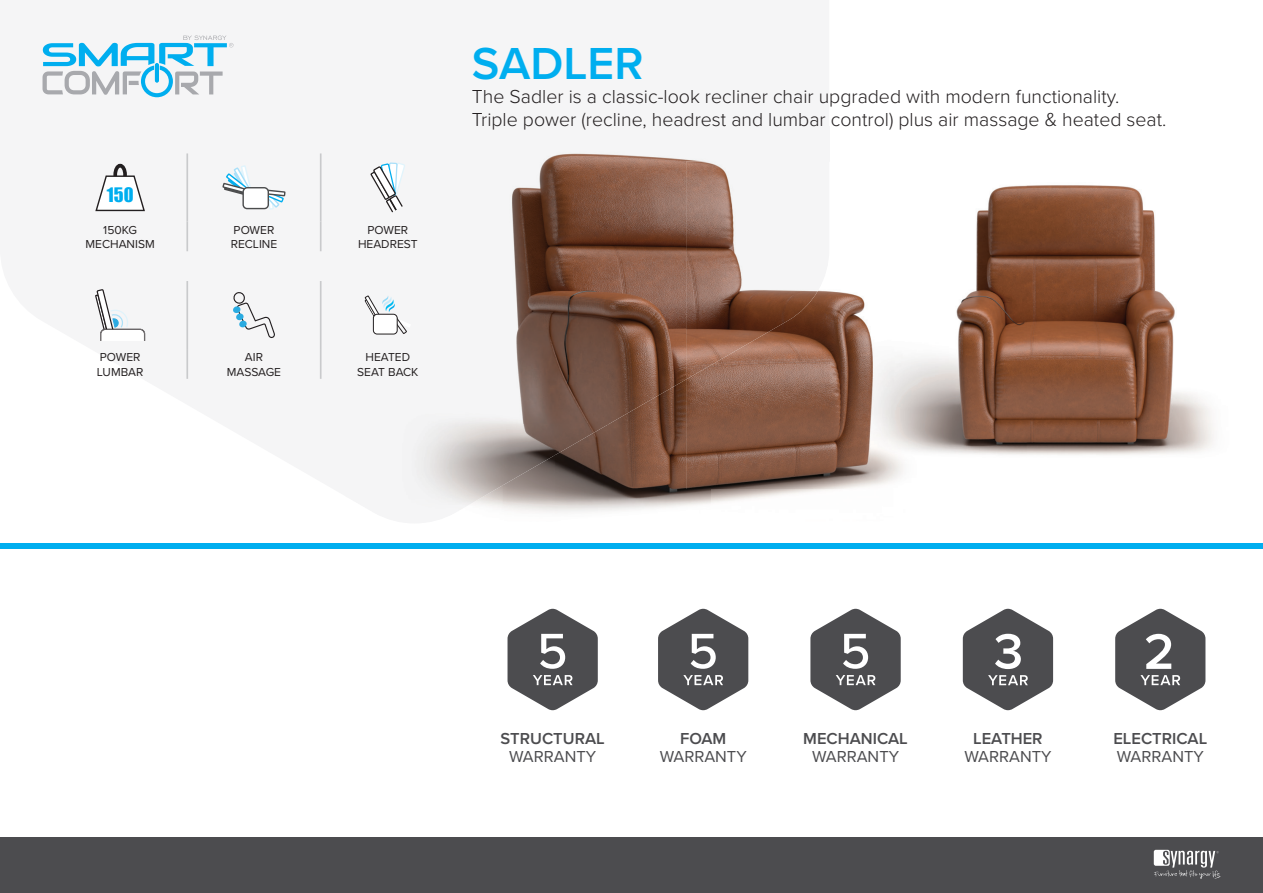
<style>
.page{position:relative;width:1263px;height:893px;background:#fff}
.page>*{position:absolute;margin:0;border:0;box-sizing:border-box;transform-origin:0 0}
.t1{font:600 46.5px "Proxima Nova";color:#00aeef}
.t2{font:300 19.5px/23.4px "Proxima Nova";color:#231f20}
.t3{font:18.3px "Impact";color:#00aeef}
.t4{font:600 16.5px "Proxima Nova";color:#4c4c4f}
.t5{font:16.5px "Proxima Nova";color:#4c4c4f}
.t6{font:12px/14.4px "Proxima Nova";color:#231f20;text-align:center}
</style>
<div class="page">
<div style="left:0;top:838px;width:1263px;height:55px;background:#4c4c4f"></div>
<div style="left:0;top:543px;width:1263px;height:6px;background:#00aeef"></div>
<svg style="left:43px;top:36px;width:190px;height:61px"></svg>
<svg style="left:1154px;top:850px;width:66px;height:29px"></svg>
<img style="left:712px;top:185px;width:502px;height:304px">
<img style="left:561px;top:425px;width:151px;height:87px">
<img style="left:712px;top:489px;width:124px;height:14px">
<img style="left:408px;top:151px;width:314px;height:274px">
<img style="left:402px;top:424px;width:159px;height:89px">
<img style="left:560px;top:424px;width:49px;height:28px">
<img style="left:686px;top:162px;width:143px;height:217px">
<svg style="left:658px;top:609px;width:90px;height:101px"></svg>
<svg style="left:507px;top:609px;width:91px;height:101px"></svg>
<svg style="left:810px;top:609px;width:91px;height:101px"></svg>
<svg style="left:1115px;top:609px;width:90px;height:101px"></svg>
<svg style="left:963px;top:609px;width:90px;height:101px"></svg>
<hr style="left:320px;top:153px;width:2px;height:68px;background:#c9cacc">
<hr style="left:320px;top:221px;width:2px;height:30px;background:#c9cacc">
<hr style="left:320px;top:281px;width:2px;height:68px;background:#c9cacc">
<hr style="left:320px;top:349px;width:2px;height:30px;background:#c9cacc">
<hr style="left:186px;top:153px;width:2px;height:68px;background:#c9cacc">
<hr style="left:186px;top:221px;width:2px;height:30px;background:#c9cacc">
<hr style="left:186px;top:281px;width:2px;height:68px;background:#c9cacc">
<hr style="left:186px;top:349px;width:2px;height:30px;background:#c9cacc">
<div style="left:113px;top:164px;width:14px;height:22px;border:4px solid #231f20;border-radius:50%"></div>
<svg style="left:95px;top:174px;width:50px;height:38px"></svg>
<svg style="left:222px;top:165px;width:29px;height:30px"></svg>
<svg style="left:260px;top:189px;width:26px;height:21px"></svg>
<div style="left:243px;top:188px;width:25px;height:21px;background:#fff;border-radius:4px"></div>
<div style="left:242px;top:187px;width:27px;height:22px;border:1px solid #4b4c4d;border-radius:4px"></div>
<svg style="left:370px;top:162px;width:36px;height:51px"></svg>
<svg style="left:95px;top:289px;width:50px;height:52px"></svg>
<svg style="left:233px;top:292px;width:42px;height:46px"></svg>
<svg style="left:364px;top:295px;width:47px;height:40px"></svg>
<p class="t3" style="left:107px;top:180px;width:28px">150</p>
<p class="t6" style="left:86px;top:222px;width:71px">150KG<br>MECHANISM</p>
<p class="t6" style="left:231px;top:222px;width:48px;text-align:left">POWER<br>RECLINE</p>
<p class="t6" style="left:358px;top:222px;width:61px">POWER<br>HEADREST</p>
<p class="t6" style="left:97px;top:350px;width:48px;text-align:left">POWER<br>LUMBAR</p>
<p class="t6" style="left:227px;top:350px;width:56px">AIR<br>MASSAGE</p>
<p class="t6" style="left:357px;top:350px;width:63px">HEATED<br>SEAT BACK</p>
<h1 class="t1" style="left:472px;top:29px;width:173px">SADLER</h1>
<p class="t2" style="left:472px;top:83px;width:696px">The Sadler is a classic-look recliner chair upgraded with modern functionality.<br>Triple power (recline, headrest and lumbar control) plus air massage &amp; heated seat.</p>
<p class="t4" style="left:501px;top:726px;width:106px">STRUCTURAL</p>
<p class="t5" style="left:509px;top:744px;width:88px">WARRANTY</p>
<p class="t4" style="left:680px;top:726px;width:48px">FOAM</p>
<p class="t5" style="left:660px;top:744px;width:88px">WARRANTY</p>
<p class="t4" style="left:803px;top:726px;width:106px">MECHANICAL</p>
<p class="t5" style="left:812px;top:744px;width:88px">WARRANTY</p>
<p class="t4" style="left:973px;top:726px;width:71px">LEATHER</p>
<p class="t5" style="left:964px;top:744px;width:88px">WARRANTY</p>
<p class="t4" style="left:1113px;top:726px;width:95px">ELECTRICAL</p>
<p class="t5" style="left:1117px;top:744px;width:88px">WARRANTY</p>
</div>
